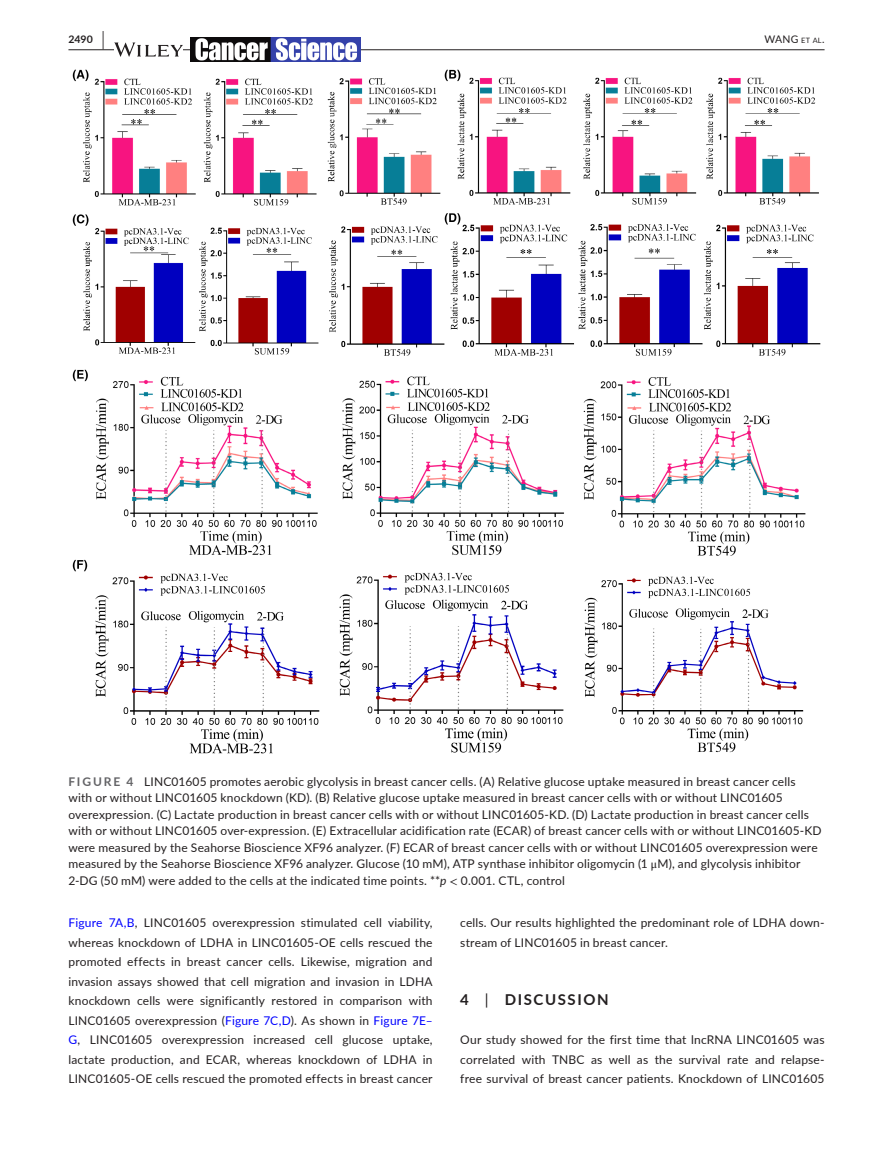
<style>
.page{position:relative;width:893px;height:1174px;background:#fff}
.page>*{position:absolute;margin:0;border:0;box-sizing:border-box;transform-origin:0 0}
.t1{font:700 15px "Lato";letter-spacing:.11em;color:#231f20}
.t2{font:12px/19.5px "Lato";letter-spacing:.015em;color:#231f20;text-align:justify}
.t3{font:10.5px "Lato";color:#231f20}
.t4{font:700 10.5px "Lato";color:#231f20}
.s1{font-size:19.5px}
.s2{font-size:7.35px}
.s3{font-weight:700;color:#636366}
.s4{font-family:"STIX"}
.s5{font-style:italic}
.s6{color:#00f}
.s7{font-weight:400}
</style>
<div class="page">
<hr style="left:68px;top:49px;width:756px;height:1px;background:#231f20">
<svg style="left:114px;top:42px;width:69px;height:15px"></svg>
<img style="left:191px;top:38px;width:170px;height:24px">
<img style="left:72px;top:69px;width:749px;height:684px">
<p class="t4" style="left:68px;top:31px;width:37px">2490 <span class="s1">|</span></p>
<p class="t3" style="left:765px;top:31px;width:61px">WANG <span class="s2">et al</span>.</p>
<p class="t2" style="left:68px;top:772px;width:755px;line-height:16.5px;text-align:left"><span class="s3">FIGURE 4</span> LINC01605 promotes aerobic glycolysis in breast cancer cells. (A) Relative glucose uptake measured in breast cancer cells with or without LINC01605 knockdown (KD). (B) Relative glucose uptake measured in breast cancer cells with or without LINC01605 overexpression. (C) Lactate production in breast cancer cells with or without LINC01605-KD. (D) Lactate production in breast cancer cells with or without LINC01605 over-expression. (E) Extracellular acidification rate (ECAR) of breast cancer cells with or without LINC01605-KD were measured by the Seahorse Bioscience XF96 analyzer. (F) ECAR of breast cancer cells with or without LINC01605 overexpression were measured by the Seahorse Bioscience XF96 analyzer. Glucose (10 mM), ATP synthase inhibitor oligomycin (1 <span class="s4">μ</span>M), and glycolysis inhibitor 2-DG (50 mM) were added to the cells at the indicated time points. **<span class="s5">p</span> <span class="s4">&lt;</span> 0.001. CTL, control</p>
<p class="t2" style="left:68px;top:912px;width:366px"><span class="s6">Figure 7A,B</span>, LINC01605 overexpression stimulated cell viability, whereas knockdown of LDHA in LINC01605-OE cells rescued the promoted effects in breast cancer cells. Likewise, migration and invasion assays showed that cell migration and invasion in LDHA knockdown cells were significantly restored in comparison with LINC01605 overexpression (<span class="s6">Figure 7C,D</span>). As shown in <span class="s6">Figure 7E– G</span>, LINC01605 overexpression increased cell glucose uptake, lactate production, and ECAR, whereas knockdown of LDHA in LINC01605-OE cells rescued the promoted effects in breast cancer</p>
<p class="t2" style="left:460px;top:912px;width:366px">cells. Our results highlighted the predominant role of LDHA down&shy;stream of LINC01605 in breast cancer.</p>
<p class="t1" style="left:460px;top:989px;width:150px">4 <span class="s7">|</span> DISCUSSION</p>
<p class="t2" style="left:460px;top:1029px;width:366px">Our study showed for the first time that lncRNA LINC01605 was correlated with TNBC as well as the survival rate and relapse&shy;free survival of breast cancer patients. Knockdown of LINC01605</p>
</div>
